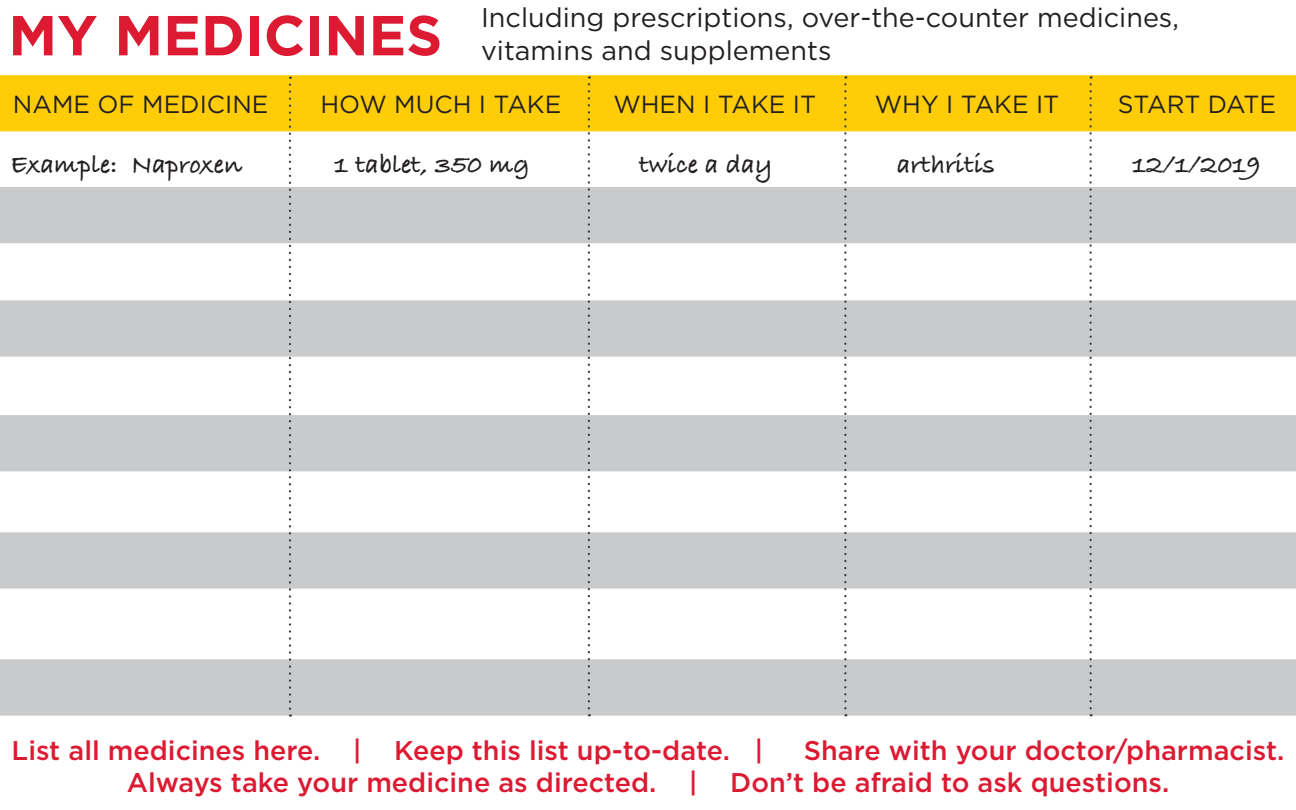
<style>
.page{position:relative;width:1296px;height:810px;background:#fff}
.page>*{position:absolute;margin:0;border:0;box-sizing:border-box;transform-origin:0 0}
.t1{font:700 56.25px "Gotham";color:#dc1a32}
.t2{font:500 27px "Gotham";color:#dc1a32}
.t3{font:27px/32.4px "Gotham";color:#231f20}
.t4{font:700 27px "Bradley Hand ITCTT";color:#231f20}
.t5{font:24.75px "Gotham";color:#231f20}
</style>
<div class="page">
<div style="left:0;top:75px;width:1296px;height:56px;background:#fecd08"></div>
<div style="left:0;top:187px;width:1296px;height:56px;background:#c9cacc"></div>
<div style="left:0;top:415px;width:1296px;height:56px;background:#c9cacc"></div>
<div style="left:0;top:300px;width:1296px;height:57px;background:#c9cacc"></div>
<div style="left:0;top:532px;width:1296px;height:57px;background:#c9cacc"></div>
<div style="left:0;top:659px;width:1296px;height:57px;background:#c9cacc"></div>
<svg style="left:289px;top:85px;width:2px;height:632px"></svg>
<svg style="left:588px;top:76px;width:2px;height:640px"></svg>
<svg style="left:1090px;top:76px;width:2px;height:640px"></svg>
<svg style="left:844px;top:76px;width:3px;height:640px"></svg>
<p class="t1" style="left:8px;top:-2px;width:435px">MY MEDICINES</p>
<p class="t3" style="left:481px;top:1px;width:699px">Including prescriptions, over-the-counter medicines, vitamins and supplements</p>
<p class="t5" style="left:13px;top:88px;width:257px">NAME OF MEDICINE</p>
<p class="t5" style="left:320px;top:88px;width:242px">HOW MUCH I TAKE</p>
<p class="t5" style="left:613px;top:88px;width:204px">WHEN I TAKE IT</p>
<p class="t5" style="left:875px;top:88px;width:186px">WHY I TAKE IT</p>
<p class="t5" style="left:1118px;top:88px;width:160px">START DATE</p>
<p class="t4" style="left:11px;top:143px;width:233px">Example: Naproxen</p>
<p class="t4" style="left:335px;top:143px;width:196px">1 tablet, 350 mg</p>
<p class="t4" style="left:640px;top:143px;width:135px">twice a day</p>
<p class="t4" style="left:897px;top:143px;width:100px">arthritis</p>
<p class="t4" style="left:1132px;top:143px;width:130px">12/1/2019</p>
<p class="t2" style="left:12px;top:732px;width:753px">List all medicines here. | Keep this list up-to-date. |</p>
<p class="t2" style="left:804px;top:732px;width:482px">Share with your doctor/pharmacist.</p>
<p class="t2" style="left:127px;top:765px;width:1044px">Always take your medicine as directed. | Don’t be afraid to ask questions.</p>
</div>
